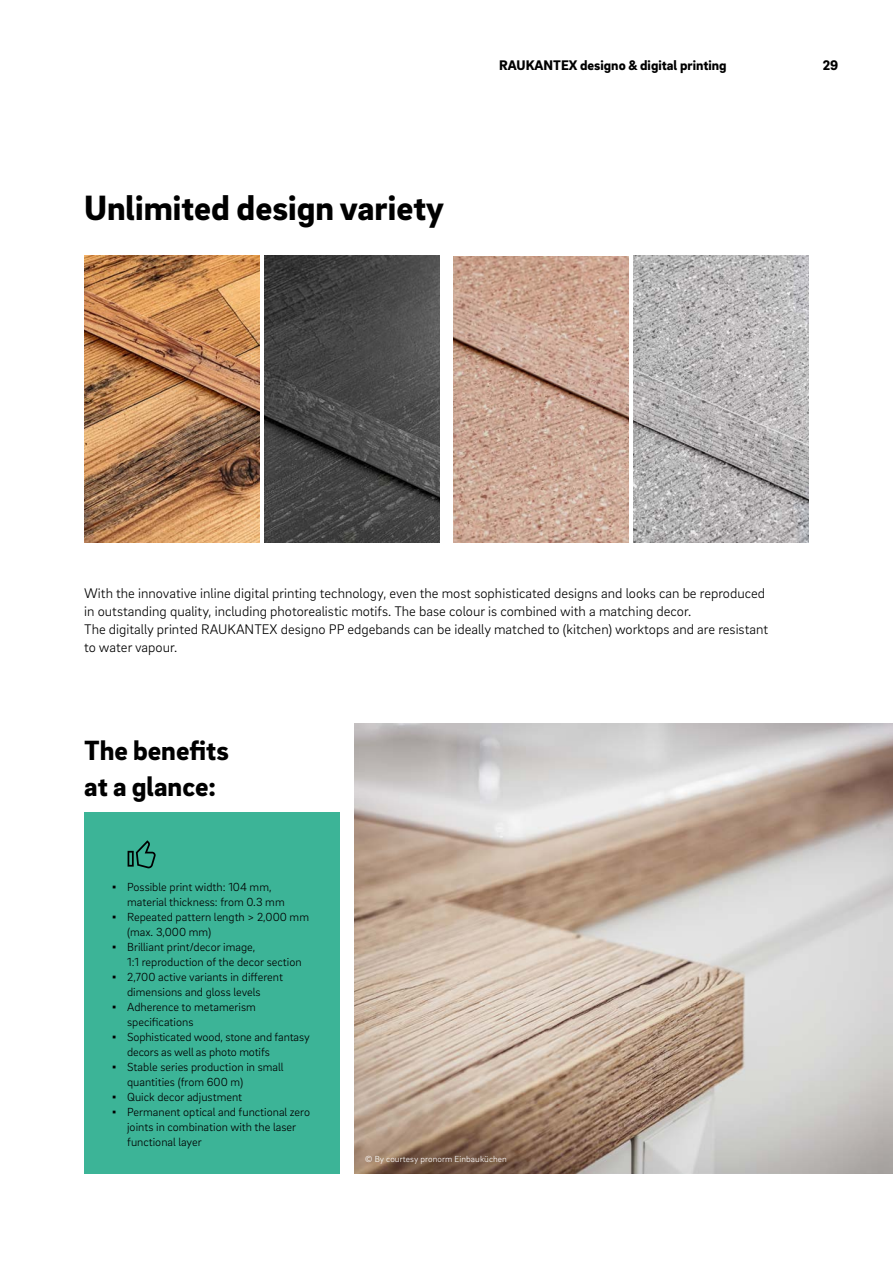
<style>
.page{position:relative;width:893px;height:1263px;background:#fff}
.page>*{position:absolute;margin:0;border:0;box-sizing:border-box;transform-origin:0 0}
._02__Headline_-_24pt_-_left{font:900 36px "Brix Sans";color:#000}
._03__Headline_-_19pt_-_left{font:900 28.5px/36px "Brix Sans";color:#000}
._16__Body_text_-_9_5pt{font:300 14.25px/18px "Brix Sans";color:#000}
.MP__Live_column_titles_-_9_5pt{font:900 14.25px "Brix Sans";color:#000}
.MP__Page_numbers_-_9_5pt{font:900 14.25px "Brix Sans";color:#000}
.t1{font:300 12px/15px "Brix Sans";color:#000}
._34__Legal_notes_-_6pt{font:300 9px "Brix Sans";letter-spacing:.01em;color:#fff}
.s1{font-family:"Arial";font-weight:400}
</style>
<div class="page">
<img style="left:84px;top:255px;width:175px;height:287px">
<img style="left:264px;top:256px;width:176px;height:287px">
<img style="left:633px;top:255px;width:176px;height:287px">
<img style="left:453px;top:256px;width:175px;height:287px">
<div style="left:84px;top:812px;width:255px;height:362px;background:#3cb497"></div>
<svg style="left:128px;top:840px;width:28px;height:28px"></svg>
<img style="left:355px;top:724px;width:538px;height:450px">
<p class="_02__Headline_-_24pt_-_left" style="left:84px;top:184px;width:361px">Unlimited design variety</p>
<p class="MP__Live_column_titles_-_9_5pt" style="left:499px;top:56px;width:229px">RAUKANTEX designo &amp; digital printing</p>
<p class="MP__Page_numbers_-_9_5pt" style="left:823px;top:56px;width:17px">29</p>
<p class="_16__Body_text_-_9_5pt" style="left:84px;top:583px;width:685px">With the innovative inline digital printing technology, even the most sophisticated designs and looks can be reproduced in outstanding quality, including photorealistic motifs. The base colour is combined with a matching decor.<br>The digitally printed RAUKANTEX designo PP edgebands can be ideally matched to (kitchen) worktops and are resistant to water vapour.</p>
<p class="_03__Headline_-_19pt_-_left" style="left:84px;top:731px;width:146px">The benefits at a glance:</p>
<p class="t1" style="left:127px;top:879px;width:159px;text-indent:-15px"><span class="s1">▪</span> Possible print width: 104 mm, material thickness: from 0.3 mm</p>
<p class="t1" style="left:127px;top:909px;width:183px;text-indent:-15px"><span class="s1">▪</span> Repeated pattern length &gt; 2,000 mm (max. 3,000 mm)</p>
<p class="t1" style="left:127px;top:939px;width:176px;text-indent:-15px"><span class="s1">▪</span> Brilliant print/decor image,<br>1:1 reproduction of the decor section</p>
<p class="t1" style="left:127px;top:969px;width:157px;text-indent:-15px"><span class="s1">▪</span> 2,700 active variants in different dimensions and gloss levels</p>
<p class="t1" style="left:127px;top:999px;width:130px;text-indent:-15px"><span class="s1">▪</span> Adherence to metamerism specifications</p>
<p class="t1" style="left:127px;top:1029px;width:184px;text-indent:-15px"><span class="s1">▪</span> Sophisticated wood, stone and fantasy decors as well as photo motifs</p>
<p class="t1" style="left:127px;top:1059px;width:158px;text-indent:-15px"><span class="s1">▪</span> Stable series production in small quantities (from 600 m)</p>
<p class="t1" style="left:112px;top:1089px;width:131px"><span class="s1">▪</span> Quick decor adjustment</p>
<p class="t1" style="left:127px;top:1104px;width:184px;text-indent:-15px"><span class="s1">▪</span> Permanent optical and functional zero joints in combination with the laser functional layer</p>
<p class="_34__Legal_notes_-_6pt" style="left:365px;top:1153px;width:143px">© By courtesy pronorm Einbauküchen</p>
</div>
